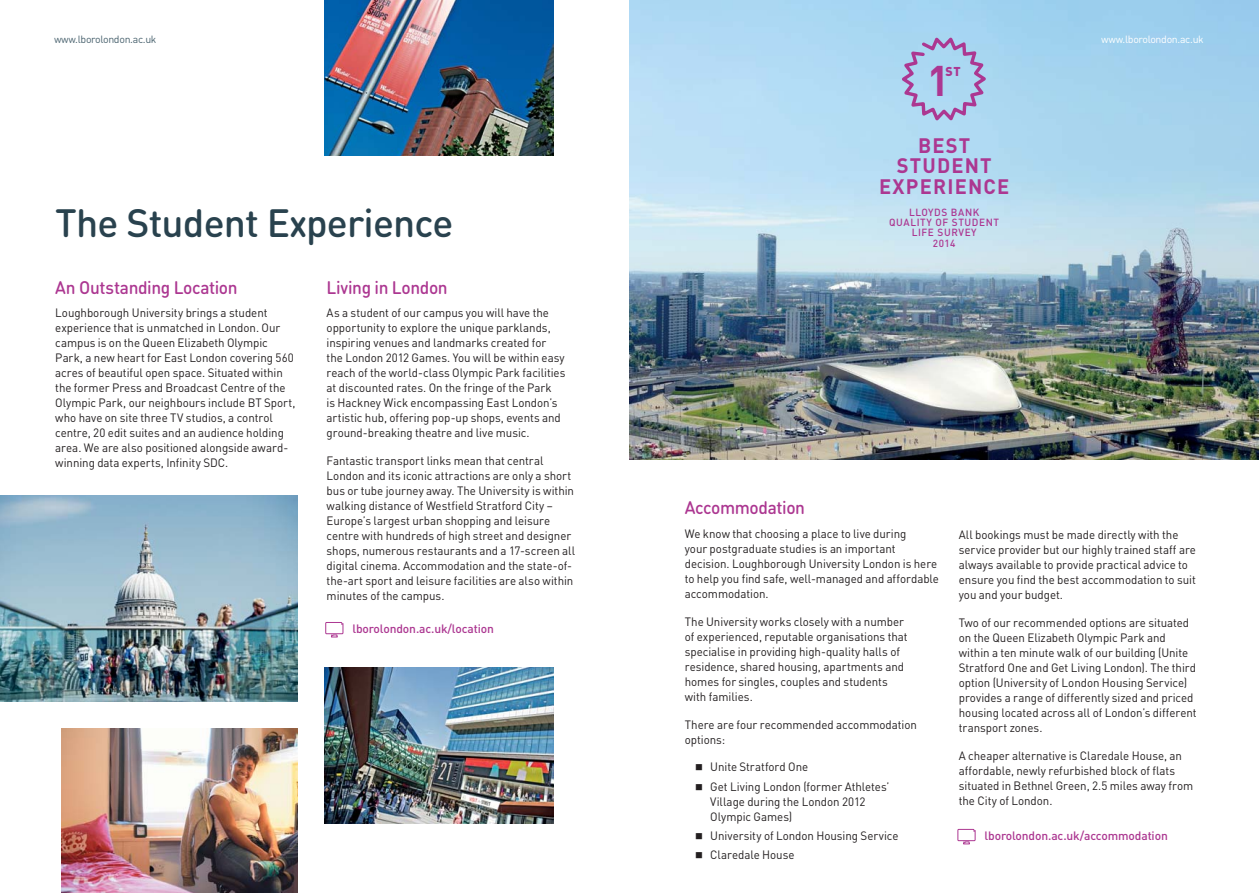
<style>
.page{position:relative;width:1259px;height:893px;background:#fff}
.page>*{position:absolute;margin:0;border:0;box-sizing:border-box;transform-origin:0 0}
.t1{font:700 42.3px "DINOT";color:#ac3791}
.t2{font:500 39px "DIN Round OT";letter-spacing:-.02em;color:#29424e}
.t3{font:700 20.7px/20.7px "DINOT";letter-spacing:.06em;color:#ac3791;text-align:center}
.t4{font:500 18px "DIN Round OT";letter-spacing:-.02em;color:#ac3791;scale:.96 1}
.t5{font:900 12.75px "DINOT";color:#ac3791}
.t6{font:12px/15px "DINOT";letter-spacing:-.005em;color:#231f20;scale:.96 1}
.t7{font:500 12px "DINOT";letter-spacing:-.01em;color:#ac3791}
.t8{font:10.5px "DIN Round OT";letter-spacing:-.03em;color:#4a636f}
.t9{font:10.5px "DIN Round OT";letter-spacing:-.03em;color:#fff}
.t10{font:500 10.35px/10.4px "DINOT";letter-spacing:.06em;color:#ac3791;text-align:center}
</style>
<div class="page">
<img style="left:629px;top:0;width:630px;height:459px">
<svg style="left:897px;top:33px;width:93px;height:92px;background:#abc2e4"></svg>
<img style="left:324px;top:667px;width:230px;height:156px">
<img style="left:324px;top:0;width:230px;height:156px">
<img style="left:62px;top:728px;width:235px;height:165px">
<svg style="left:325px;top:622px;width:19px;height:16px"></svg>
<img style="left:0;top:496px;width:297px;height:205px">
<svg style="left:957px;top:829px;width:19px;height:16px"></svg>
<p class="t8" style="left:54px;top:35px;width:104px">www.lborolondon.ac.uk</p>
<p class="t9" style="left:1101px;top:35px;width:104px">www.lborolondon.ac.uk</p>
<h2 class="t2" style="left:55px;top:210px;width:399px">The Student Experience</h2>
<h3 class="t4" style="left:327px;top:281px;width:128px">Living in London</h3>
<p class="t6" style="left:327px;top:307px;width:250px">As a student of our campus you will have the opportunity to explore the unique parklands, inspiring venues and landmarks created for the London 2012 Games. You will be within easy reach of the world-class Olympic Park facilities at discounted rates. On the fringe of the Park<br>is Hackney Wick encompassing East London’s artistic hub, offering pop-up shops, events and ground-breaking theatre and live music.</p>
<p class="t6" style="left:327px;top:455px;width:260px">Fantastic transport links mean that central London and its iconic attractions are only a short bus or tube journey away. The University is within walking distance of Westfield Stratford City – Europe’s largest urban shopping and leisure centre with hundreds of high street and designer shops, numerous restaurants and a 17-screen all digital cinema. Accommodation and the state-of&shy;the-art sport and leisure facilities are also within minutes of the campus.</p>
<h3 class="t4" style="left:55px;top:281px;width:191px">An Outstanding Location</h3>
<p class="t6" style="left:55px;top:307px;width:252px">Loughborough University brings a student experience that is unmatched in London. Our campus is on the Queen Elizabeth Olympic Park, a new heart for East London covering 560 acres of beautiful open space. Situated within the former Press and Broadcast Centre of the Olympic Park, our neighbours include BT Sport, who have on site three TV studios, a control centre, 20 edit suites and an audience holding area. We are also positioned alongside award&shy;winning data experts, Infinity SDC.</p>
<p class="t7" style="left:352px;top:624px;width:143px">lborolondon.ac.uk/location</p>
<h1 class="t1" style="left:927px;top:66px;width:24px">1</h1>
<p class="t5" style="left:945px;top:67px;width:17px">ST</p>
<h3 class="t3" style="left:879px;top:137px;width:131px">BEST<br>STUDENT<br>EXPERIENCE</h3>
<p class="t10" style="left:889px;top:208px;width:111px">LLOYDS BANK<br>QUALITY OF STUDENT<br>LIFE SURVEY<br>2014</p>
<h3 class="t4" style="left:685px;top:502px;width:127px">Accommodation</h3>
<p class="t6" style="left:685px;top:528px;width:266px">We know that choosing a place to live during<br>your postgraduate studies is an important decision. Loughborough University London is here to help you find safe, well-managed and affordable accommodation.</p>
<p class="t6" style="left:685px;top:615px;width:234px">The University works closely with a number of experienced, reputable organisations that specialise in providing high-quality halls of residence, shared housing, apartments and homes for singles, couples and students with families.</p>
<p class="t6" style="left:685px;top:718px;width:243px">There are four recommended accommodation options:</p>
<p class="t6" style="left:710px;top:759px;width:188px;line-height:19.2px">Unite Stratford One<br>Get Living London (former Athletes’</p>
<p class="t6" style="left:710px;top:795px;width:163px">Village during the London 2012<br>Olympic Games)</p>
<p class="t6" style="left:710px;top:827px;width:198px;line-height:19.2px">University of London Housing Service<br>Claredale House</p>
<p class="t6" style="left:959px;top:529px;width:248px">All bookings must be made directly with the service provider but our highly trained staff are always available to provide practical advice to ensure you find the best accommodation to suit you and your budget.</p>
<p class="t6" style="left:959px;top:616px;width:249px">Two of our recommended options are situated on the Queen Elizabeth Olympic Park and within a ten minute walk of our building (Unite Stratford One and Get Living London). The third option (University of London Housing Service) provides a range of differently sized and priced housing located across all of London’s different transport zones.</p>
<p class="t6" style="left:959px;top:749px;width:246px">A cheaper alternative is Claredale House, an affordable, newly refurbished block of flats situated in Bethnel Green, 2.5 miles away from the City of London.</p>
<p class="t7" style="left:984px;top:831px;width:185px">lborolondon.ac.uk/accommodation</p>
</div>
